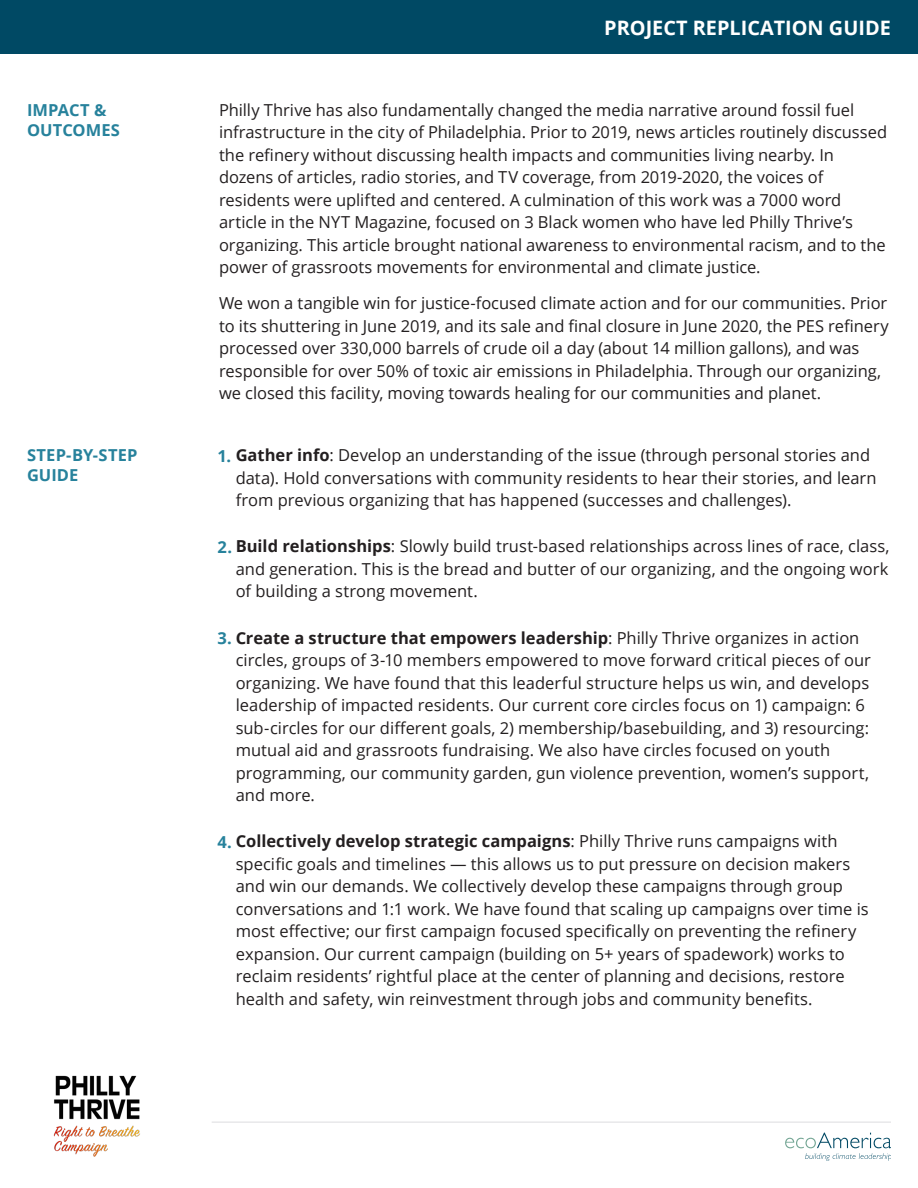
<style>
.page{position:relative;width:918px;height:1188px;background:#fff}
.page>*{position:absolute;margin:0;border:0;box-sizing:border-box;transform-origin:0 0}
.t1{font:700 19.95px "Open Sans";color:#fff}
.Body{font:16.5px/22.5px "Open Sans";color:#231f20}
.Body_head{font:700 16.5px/19.8px "Open Sans";letter-spacing:.005em;color:#27829c}
.s1{font-weight:700;color:#27829c}
.s2{font-weight:700}
</style>
<div class="page">
<div style="left:0;top:0;width:918px;height:54px;background:#004964"></div>
<hr style="left:212px;top:1122px;width:679px;height:1px;background:#dcdddf">
<svg style="left:785px;top:1133px;width:106px;height:28px"></svg>
<img style="left:53px;top:1075px;width:87px;height:82px">
<p class="t1" style="left:604px;top:13px;width:288px">PROJECT REPLICATION GUIDE</p>
<p class="Body_head" style="left:27px;top:100px;width:95px">IMPACT &amp;<br>OUTCOMES</p>
<p class="Body" style="left:219px;top:98px;width:670px">Philly Thrive has also fundamentally changed the media narrative around fossil fuel infrastructure in the city of Philadelphia. Prior to 2019, news articles routinely discussed the refinery without discussing health impacts and communities living nearby. In dozens of articles, radio stories, and TV coverage, from 2019-2020, the voices of residents were uplifted and centered. A culmination of this work was a 7000 word article in the NYT Magazine, focused on 3 Black women who have led Philly Thrive’s organizing. This article brought national awareness to environmental racism, and to the power of grassroots movements for environmental and climate justice.</p>
<p class="Body" style="left:219px;top:292px;width:671px">We won a tangible win for justice-focused climate action and for our communities. Prior to its shuttering in June 2019, and its sale and final closure in June 2020, the PES refinery processed over 330,000 barrels of crude oil a day (about 14 million gallons), and was responsible for over 50% of toxic air emissions in Philadelphia. Through our organizing, we closed this facility, moving towards healing for our communities and planet.</p>
<p class="Body_head" style="left:27px;top:445px;width:112px">STEP-BY-STEP<br>GUIDE</p>
<p class="Body" style="left:236px;top:444px;width:643px;text-indent:-18px"><span class="s1">1.</span> <span class="s2">Gather info</span>: Develop an understanding of the issue (through personal stories and data). Hold conversations with community residents to hear their stories, and learn from previous organizing that has happened (successes and challenges).</p>
<p class="Body" style="left:236px;top:535px;width:655px;text-align:justify;text-indent:-18px"><span class="s1">2.</span> <span class="s2">Build relationships</span>: Slowly build trust-based relationships across lines of race, class, and generation. This is the bread and butter of our organizing, and the ongoing work of building a strong movement.</p>
<p class="Body" style="left:236px;top:626px;width:637px;text-indent:-18px"><span class="s1">3.</span> <span class="s2">Create a structure that empowers leadership</span>: Philly Thrive organizes in action circles, groups of 3-10 members empowered to move forward critical pieces of our organizing. We have found that this leaderful structure helps us win, and develops leadership of impacted residents. Our current core circles focus on 1) campaign: 6 sub-circles for our different goals, 2) membership/basebuilding, and 3) resourcing: mutual aid and grassroots fundraising. We also have circles focused on youth programming, our community garden, gun violence prevention, women’s support, and more.</p>
<p class="Body" style="left:236px;top:830px;width:635px;text-indent:-18px"><span class="s1">4.</span> <span class="s2">Collectively develop strategic campaigns</span>: Philly Thrive runs campaigns with specific goals and timelines — this allows us to put pressure on decision makers and win our demands. We collectively develop these campaigns through group conversations and 1:1 work. We have found that scaling up campaigns over time is most effective; our first campaign focused specifically on preventing the refinery expansion. Our current campaign (building on 5+ years of spadework) works to reclaim residents’ rightful place at the center of planning and decisions, restore health and safety, win reinvestment through jobs and community benefits.</p>
</div>
